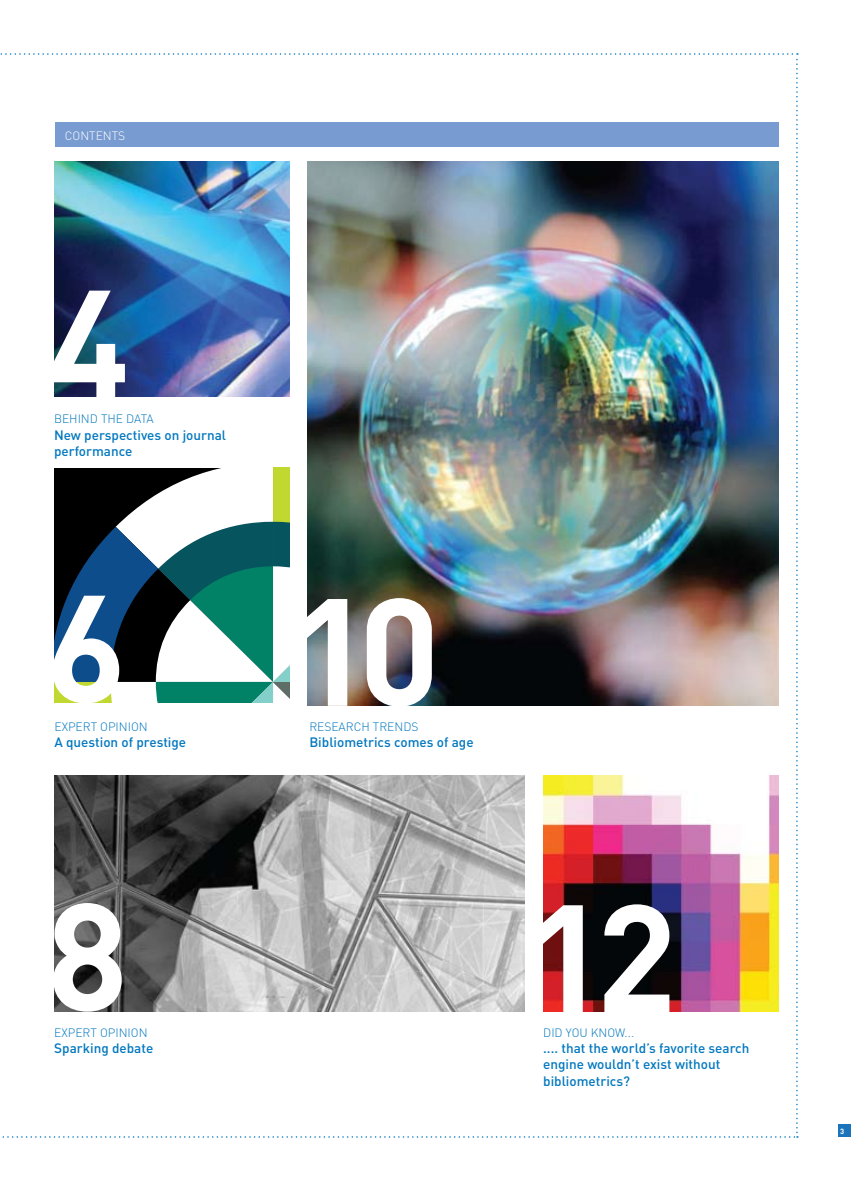
<style>
.page{position:relative;width:851px;height:1191px;background:#fff}
.page>*{position:absolute;margin:0;border:0;box-sizing:border-box;transform-origin:0 0}
.t1{font:700 150px "DIN";color:#fff}
.t2{font:500 13.5px/16.2px "DIN";color:#0077bf}
.t3{font:300 12px "DIN";color:#0077bf}
.t4{font:300 12px "DIN";color:#fff}
.t5{font:700 7.5px "DIN";color:#fff}
</style>
<div class="page">
<div style="left:838px;top:1124px;width:12px;height:13px;background:#1b74bb"></div>
<img style="left:0;top:53px;width:797px;height:1084px">
<img style="left:54px;top:162px;width:236px;height:234px">
<img style="left:55px;top:775px;width:469px;height:236px">
<img style="left:543px;top:775px;width:235px;height:236px">
<div style="left:55px;top:122px;width:723px;height:25px;background:#789bd1"></div>
<p class="t4" style="left:65px;top:128px;width:9px">CONT</p>
<p class="t4" style="left:96px;top:128px;width:15px">ENTS</p>
<h1 class="t1" style="left:48px;top:245px;width:83px">4</h1>
<p class="t3" style="left:54px;top:411px;width:101px">BEHIND THE DATA</p>
<p class="t2" style="left:54px;top:426px;width:174px">New perspectives on journal performance</p>
<h1 class="t1" style="left:45px;top:550px;width:83px">6</h1>
<p class="t3" style="left:54px;top:719px;width:95px">EXPERT OPINION</p>
<p class="t2" style="left:54px;top:733px;width:133px">A question of prestige</p>
<h1 class="t1" style="left:47px;top:858px;width:83px">8</h1>
<p class="t3" style="left:54px;top:1024px;width:95px">EXPERT OPINION</p>
<p class="t2" style="left:54px;top:1039px;width:100px">Sparking debate</p>
<h1 class="t1" style="left:290px;top:553px;width:151px">10</h1>
<p class="t3" style="left:309px;top:719px;width:111px">RESEARCH TRENDS</p>
<p class="t2" style="left:309px;top:733px;width:166px">Bibliometrics comes of age</p>
<h1 class="t1" style="left:526px;top:859px;width:152px">12</h1>
<p class="t3" style="left:543px;top:1025px;width:92px">DID YOU KNOW...</p>
<p class="t2" style="left:543px;top:1039px;width:208px">.... that the world’s favorite search engine wouldn’t exist without bibliometrics?</p>
<p class="t5" style="left:839px;top:1126px;width:6px">3</p>
</div>
